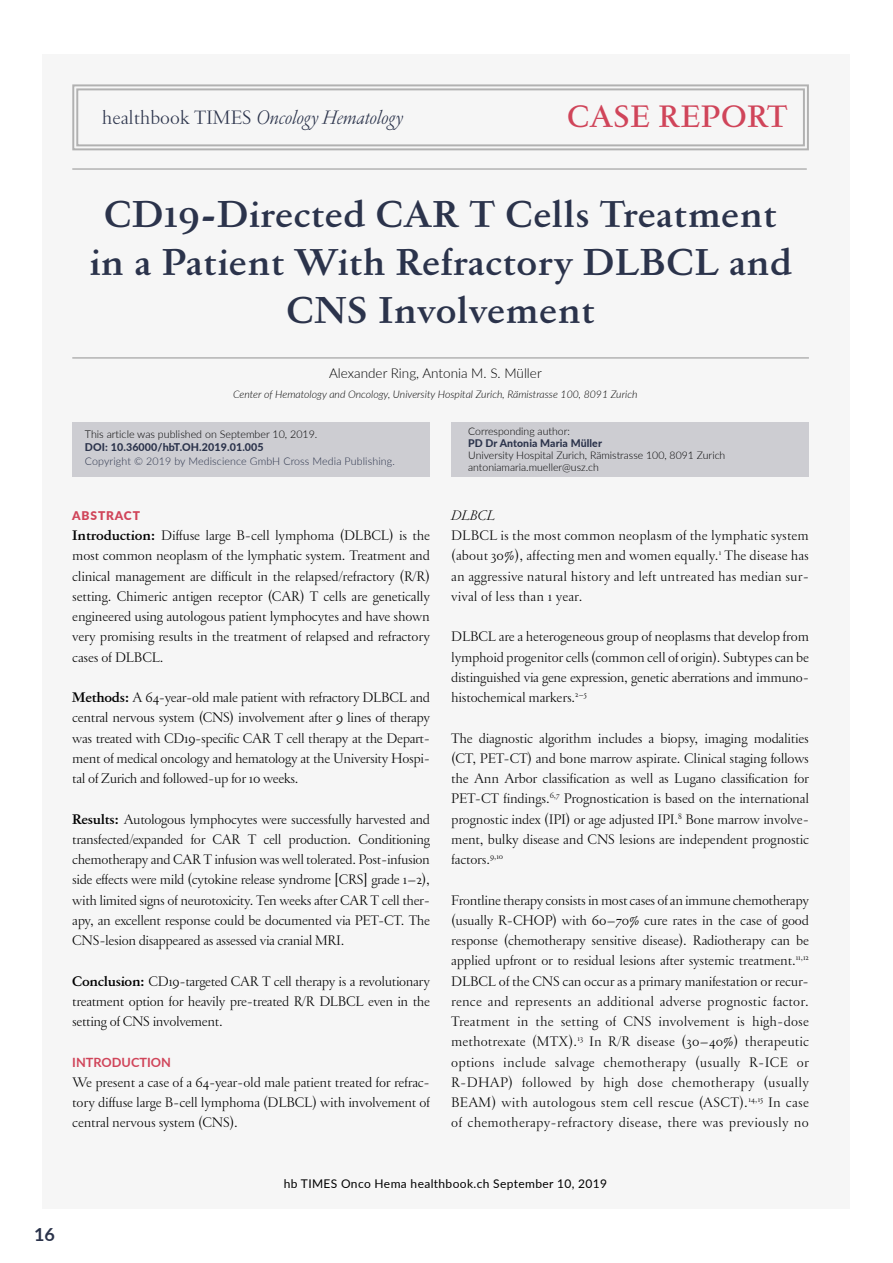
<style>
.page{position:relative;width:893px;height:1263px;background:#fff}
.page>*{position:absolute;margin:0;border:0;box-sizing:border-box;transform-origin:0 0}
.t1{font:700 40.5px/48px "Garamond FB Text";letter-spacing:.01em;color:#2b334b;text-align:center}
.t2{font:600 33.45px "Garamond FB Text";letter-spacing:.01em;color:#d0455a}
.t3{font:italic 300 21px "Garamond FB Text";color:#2b334b}
.t4{font:700 18px "Lato";color:#2b334b}
.t5{font:300 15px/20.2px "Garamond FB Text";letter-spacing:-.01em;color:#000;text-align:justify}
.t6{font:italic 300 15px "Garamond FB Text";letter-spacing:.01em;color:#000}
.t7{font:300 13.5px "Lato";color:#000}
.t8{font:700 12.75px "Lato";color:#d0455a}
.t9{font:12px "Lato";letter-spacing:.03em;color:#000}
.t10{font:900 12px "Lato";letter-spacing:.07em;color:#d0455a}
.t11{font:300 10.65px "Lato";letter-spacing:.01em;color:#2b334b}
.t12{font:300 10.65px "Lato";color:#000}
.t13{font:800 10.65px "Lato";letter-spacing:.01em;color:#2b334b}
.t14{font:300 10.5px/12px "Lato";color:#000}
.t15{font:italic 300 10.5px "Lato";color:#000}
.t16{font:800 10.5px "Lato";letter-spacing:.01em;color:#2b334b}
.s1{font-style:normal}
.s2{font-weight:700}
</style>
<div class="page">
<div style="left:43px;top:54px;width:807px;height:1154px;background:#f6f6f6"></div>
<hr style="left:72px;top:168px;width:735px;height:2px;background:#000">
<hr style="left:72px;top:357px;width:737px;height:2px;background:#000">
<svg style="left:72px;top:84px;width:737px;height:67px"></svg>
<div style="left:72px;top:422px;width:358px;height:54px;background:#cdcdd2"></div>
<div style="left:451px;top:422px;width:358px;height:54px;background:#cdcdd2"></div>
<h3 class="t3" style="left:102px;top:106px;width:303px"><span class="s1">healthbook TIMES</span> Oncology Hematology</h3>
<h2 class="t2" style="left:567px;top:99px;width:222px">CASE REPORT</h2>
<h1 class="t1" style="left:89px;top:194px;width:704px">CD19-Directed CAR T Cells Treatment in a Patient With Refractory DLBCL and<br>CNS Involvement</h1>
<p class="t7" style="left:329px;top:364px;width:214px">Alexander Ring, Antonia M. S. Müller</p>
<p class="t15" style="left:233px;top:387px;width:406px">Center of Hematology and Oncology, University Hospital Zurich, Rämistrasse 100, 8091 Zurich</p>
<p class="t12" style="left:85px;top:426px;width:234px">This article was published on September 10, 2019.</p>
<p class="t13" style="left:85px;top:440px;width:180px">DOI: 10.36000/hbT.OH.2019.01.005</p>
<p class="t11" style="left:85px;top:454px;width:311px">Copyright © 2019 by Mediscience GmbH Cross Media Publishing.</p>
<p class="t10" style="left:72px;top:506px;width:69px">ABSTRACT</p>
<p class="t5" style="left:72px;top:526px;width:359px"><span class="s2">Introduction:</span> Diffuse large B-cell lymphoma (DLBCL) is the most common neoplasm of the lymphatic system. Treatment and clinical management are difficult in the relapsed/refractory (R/R) setting. Chimeric antigen receptor (CAR) T cells are genetically engineered using autologous patient lymphocytes and have shown very promising results in the treatment of relapsed and refractory cases of DLBCL.</p>
<p class="t5" style="left:72px;top:688px;width:359px"><span class="s2">Methods:</span> A 64-year-old male patient with refractory DLBCL and central nervous system (CNS) involvement after 9 lines of therapy was treated with CD19-specific CAR T cell therapy at the Depart&shy;ment of medical oncology and hematology at the University Hospi&shy;tal of Zurich and followed-up for 10 weeks.</p>
<p class="t5" style="left:72px;top:810px;width:359px"><span class="s2">Results:</span> Autologous lymphocytes were successfully harvested and transfected/expanded for CAR T cell production. Conditioning chemotherapy and CAR T infusion was well tolerated. Post-infusion side effects were mild (cytokine release syndrome [CRS] grade 1–2), with limited signs of neurotoxicity. Ten weeks after CAR T cell ther&shy;apy, an excellent response could be documented via PET-CT. The CNS-lesion disappeared as assessed via cranial MRI.</p>
<p class="t5" style="left:72px;top:972px;width:359px"><span class="s2">Conclusion:</span> CD19-targeted CAR T cell therapy is a revolutionary treatment option for heavily pre-treated R/R DLBCL even in the setting of CNS involvement.</p>
<p class="t8" style="left:72px;top:1052px;width:100px">INTRODUCTION</p>
<p class="t5" style="left:72px;top:1073px;width:359px">We present a case of a 64-year-old male patient treated for refrac&shy;tory diffuse large B-cell lymphoma (DLBCL) with involvement of central nervous system (CNS).</p>
<p class="t14" style="left:468px;top:425px;width:103px">Corresponding author:</p>
<p class="t16" style="left:468px;top:435px;width:135px">PD Dr Antonia Maria Müller</p>
<p class="t14" style="left:468px;top:449px;width:259px">University Hospital Zurich, Rämistrasse 100, 8091 Zurich antoniamaria.mueller@usz.ch</p>
<p class="t6" style="left:451px;top:507px;width:45px">DLBCL</p>
<p class="t5" style="left:451px;top:526px;width:359px">DLBCL is the most common neoplasm of the lymphatic system (about 30%), affecting men and women equally.<sup>1</sup> The disease has an aggressive natural history and left untreated has median sur&shy;vival of less than 1 year.</p>
<p class="t5" style="left:451px;top:628px;width:359px">DLBCL are a heterogeneous group of neoplasms that develop from lymphoid progenitor cells (common cell of origin). Subtypes can be distinguished via gene expression, genetic aberrations and immuno&shy;histochemical markers.<sup>2–5</sup></p>
<p class="t5" style="left:451px;top:729px;width:359px">The diagnostic algorithm includes a biopsy, imaging modalities (CT, PET-CT) and bone marrow aspirate. Clinical staging follows the Ann Arbor classification as well as Lugano classification for PET-CT findings.<sup>6,7</sup> Prognostication is based on the international prognostic index (IPI) or age adjusted IPI.<sup>8</sup> Bone marrow involve&shy;ment, bulky disease and CNS lesions are independent prognostic factors.<sup>9,10</sup></p>
<p class="t5" style="left:451px;top:891px;width:359px">Frontline therapy consists in most cases of an immune chemotherapy (usually R-CHOP) with 60–70% cure rates in the case of good response (chemotherapy sensitive disease). Radiotherapy can be applied upfront or to residual lesions after systemic treatment.<sup>11,12<br></sup>DLBCL of the CNS can occur as a primary manifestation or recur&shy;rence and represents an additional adverse prognostic factor.<br>Treatment in the setting of CNS involvement is high-dose methotrexate (MTX).<sup>13</sup> In R/R disease (30–40%) therapeutic options include salvage chemotherapy (usually R-ICE or R-DHAP) followed by high dose chemotherapy (usually BEAM) with autologous stem cell rescue (ASCT).<sup>14,15</sup> In case of chemotherapy-refractory disease, there was previously no</p>
<p class="t4" style="left:34px;top:1221px;width:22px">16</p>
<p class="t9" style="left:284px;top:1175px;width:325px">hb TIMES Onco Hema healthbook.ch September 10, 2019</p>
</div>
